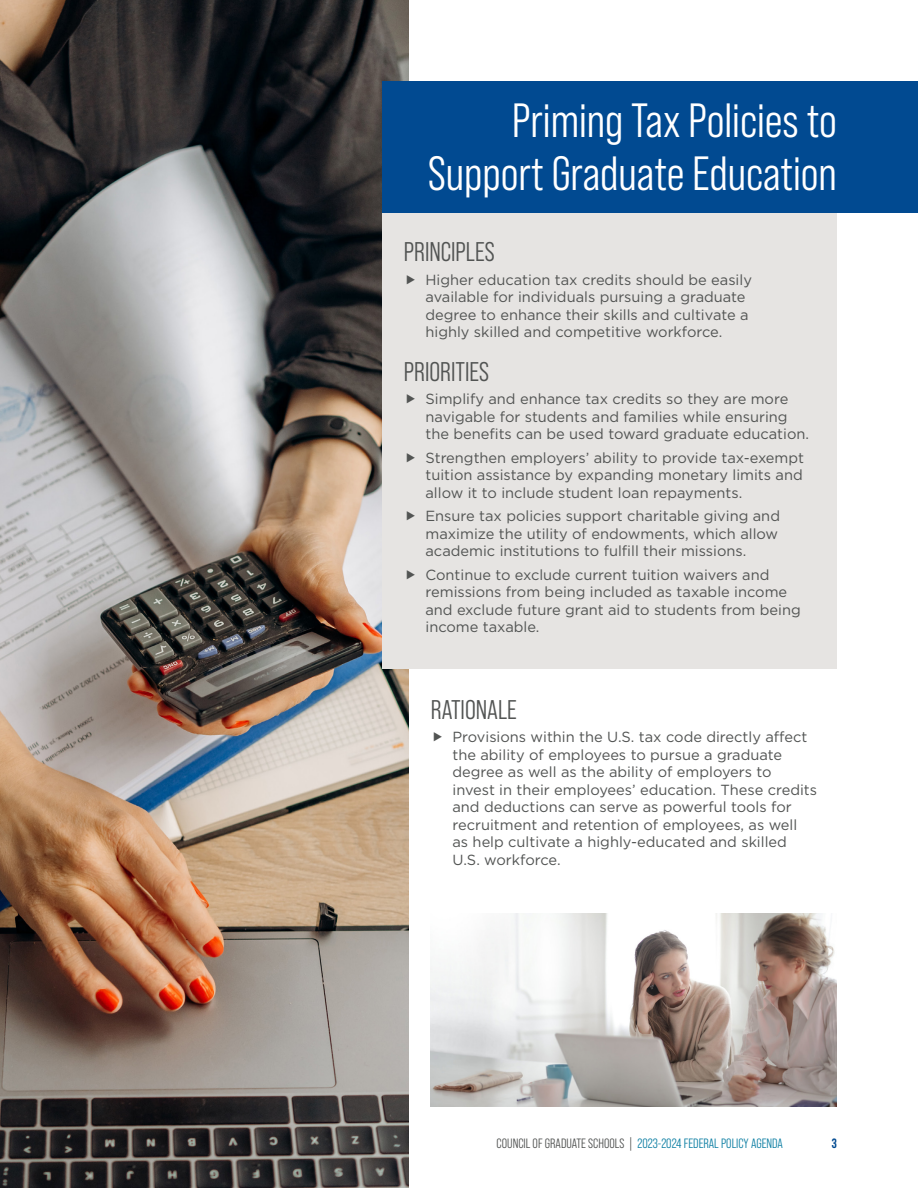
<style>
.page{position:relative;width:918px;height:1188px;background:#fff}
.page>*{position:absolute;margin:0;border:0;box-sizing:border-box;transform-origin:0 0}
.section_heads-right{font:48px/52.5px "Bebas Neue Pro Middle";color:#fff;text-align:right}
.text-subheads{font:27px "Bebas Neue Pro Middle";color:#525453}
.text-bullet{font:14.7px/17.5px "Gotham";color:#525453}
.t1{font:13.5px "Bebas Neue Pro Middle";color:#1080a4}
.t2{font:700 13.5px "Bebas Neue Pro";color:#014a91}
.s1{color:#525453}
</style>
<div class="page">
<img style="left:0;top:0;width:408px;height:1188px">
<div style="left:382px;top:81px;width:536px;height:132px;background:#014a91"></div>
<div style="left:382px;top:213px;width:455px;height:456px;background:#e6e4e2"></div>
<img style="left:431px;top:914px;width:406px;height:193px">
<p class="section_heads-right" style="left:428px;top:95px;width:410px">Priming Tax Policies to<br>Support Graduate Education</p>
<p class="text-subheads" style="left:404px;top:237px;width:92px">PRINCIPLES</p>
<p class="text-bullet" style="left:426px;top:270px;width:328px">Higher education tax credits should be easily available for individuals pursuing a graduate degree to enhance their skills and cultivate a highly skilled and competitive workforce.</p>
<p class="text-subheads" style="left:404px;top:356px;width:87px">PRIORITIES</p>
<p class="text-bullet" style="left:426px;top:390px;width:385px">Simplify and enhance tax credits so they are more navigable for students and families while ensuring the benefits can be used toward graduate education.</p>
<p class="text-bullet" style="left:426px;top:448px;width:380px;text-align:justify">Strengthen employers’ ability to provide tax-exempt tuition assistance by expanding monetary limits and allow it to include student loan repayments.</p>
<p class="text-bullet" style="left:426px;top:507px;width:356px">Ensure tax policies support charitable giving and maximize the utility of endowments, which allow academic institutions to fulfill their missions.</p>
<p class="text-bullet" style="left:426px;top:565px;width:377px">Continue to exclude current tuition waivers and remissions from being included as taxable income and exclude future grant aid to students from being income taxable.</p>
<p class="text-subheads" style="left:431px;top:694px;width:87px">RATIONALE</p>
<p class="text-bullet" style="left:453px;top:728px;width:366px">Provisions within the U.S. tax code directly affect the ability of employees to pursue a graduate degree as well as the ability of employers to invest in their employees’ education. These credits and deductions can serve as powerful tools for recruitment and retention of employees, as well<br>as help cultivate a highly-educated and skilled U.S. workforce.</p>
<p class="t1" style="left:497px;top:1135px;width:288px"><span class="s1">COUNCIL OF GRADUATE SCHOOLS |</span> 2023-2024 FEDERAL POLICY AGENDA</p>
<p class="t2" style="left:832px;top:1135px;width:7px">3</p>
</div>
